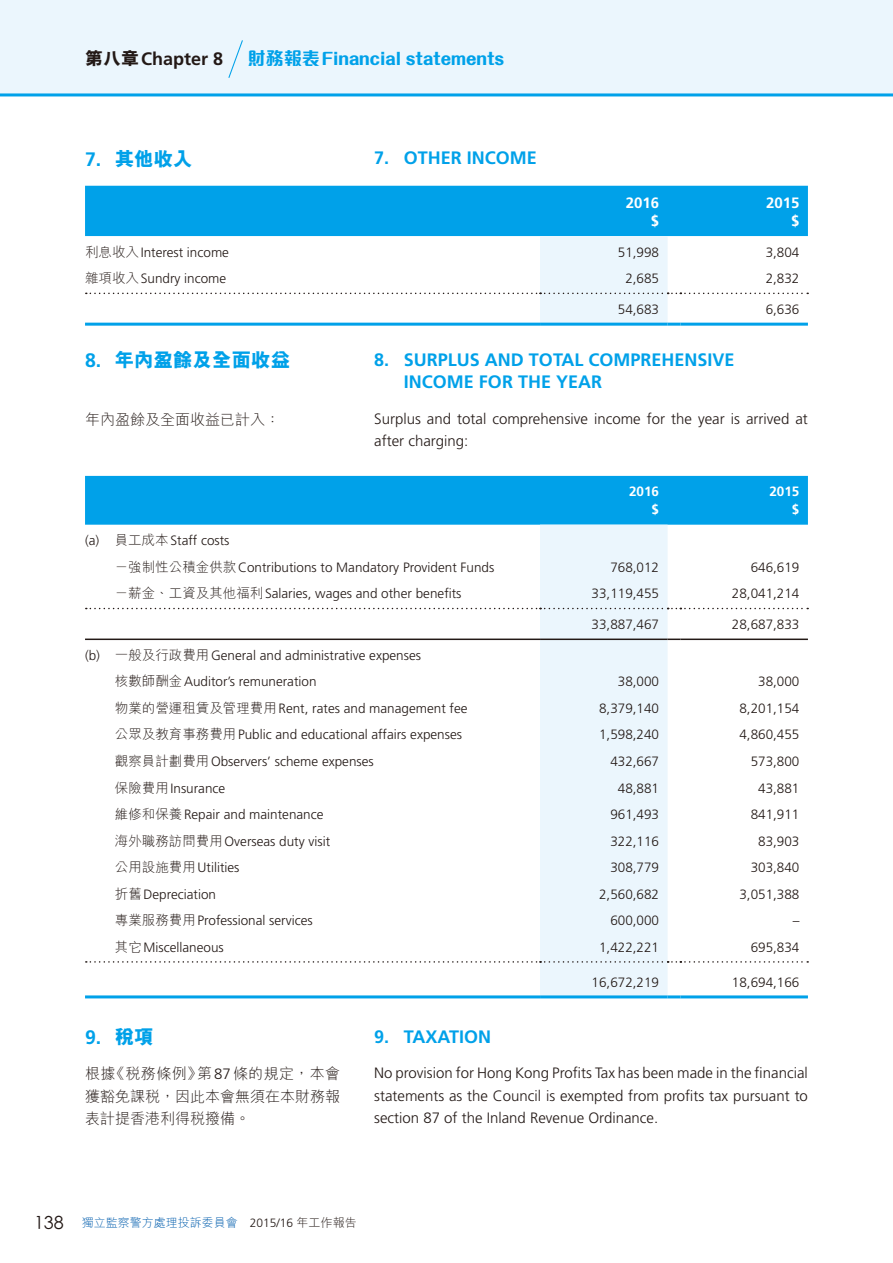
<style>
.page{position:relative;width:893px;height:1263px;background:#fff}
.page>*{position:absolute;margin:0;border:0;box-sizing:border-box;transform-origin:0 0}
.t1{font:800 19.5px "M Hei HK";color:#00a1e9}
.t2{font:700 19.5px "Frutiger LT Std";color:#00a1e9}
.t3{font:700 18px/22.5px "Frutiger LT Std";color:#00a1e9}
.t4{font:800 18px "M Elle HK";color:#00a1e9}
.t5{font:700 18px "Frutiger LT Std";color:#231916}
.t6{font:300 15px/22.5px "Frutiger LT Std";color:#231916}
.t7{font:300 15px/22.5px "M Hei HK";color:#231916;text-align:justify}
.t8{font:700 15px/18px "Frutiger LT Std";color:#fff;text-align:right}
.t9{font:300 13.5px/26.5px "Frutiger LT Std";color:#231916}
.t10{font:700 13.5px/18px "Frutiger LT Std";color:#fff;text-align:right}
.t11{font:300 12px "M Hei HK";color:#005dad}
.s1{font-family:"M Hei HK";font-weight:800}
.s2{font-family:"Frutiger LT Std";font-weight:700}
.s3{font-family:"M Hei HK"}
.s4{font-family:"Frutiger LT Std"}
.s5{font-family:"ST Heiti TC";font-size:18px;color:#231916}
.s6{font-family:"Frutiger LT Std";color:#231916}
.s7{color:#231916}
</style>
<div class="page">
<svg style="left:85px;top:186px;width:723px;height:140px"></svg>
<div style="left:85px;top:476px;width:723px;height:49px;background:#00a1e9"></div>
<div style="left:540px;top:525px;width:128px;height:470px;background:#ebf6fd"></div>
<hr style="left:85px;top:995px;width:455px;height:3px;background:#00a1e9">
<hr style="left:540px;top:995px;width:128px;height:3px;background:#00a1e9">
<svg style="left:668px;top:995px;width:12px;height:3px"></svg>
<hr style="left:680px;top:995px;width:128px;height:3px;background:#00a1e9">
<hr style="left:85px;top:638px;width:455px;height:2px;background:#231916">
<hr style="left:540px;top:638px;width:128px;height:2px;background:#231916">
<svg style="left:668px;top:638px;width:12px;height:2px"></svg>
<hr style="left:680px;top:638px;width:128px;height:2px;background:#231916">
<svg style="left:86px;top:608px;width:722px;height:1px"></svg>
<svg style="left:86px;top:961px;width:722px;height:2px"></svg>
<div style="left:0;top:0;width:893px;height:95px;background:#ebf6fd"></div>
<svg style="left:228px;top:40px;width:15px;height:38px"></svg>
<hr style="left:0;top:93px;width:893px;height:3px;background:#00a1e9">
<h2 class="t5" style="left:85px;top:48px;width:140px"><span class="s1">第八章</span>Chapter 8</h2>
<h2 class="t4" style="left:248px;top:50px;width:258px">財務報表Financial statements</h2>
<h1 class="t1" style="left:85px;top:149px;width:109px"><span class="s2">7.</span> 其他收入</h1>
<h2 class="t3" style="left:374px;top:146px;width:164px">7. OTHER INCOME</h2>
<p class="t8" style="left:626px;top:193px;width:35px">2016 $</p>
<p class="t8" style="left:766px;top:193px;width:35px">2015 $</p>
<p class="t9" style="left:85px;top:239px;width:145px"><span class="s3">利息收入</span>Interest income</p>
<p class="t9" style="left:618px;top:239px;width:43px">51,998</p>
<p class="t9" style="left:766px;top:239px;width:35px">3,804</p>
<p class="t9" style="left:85px;top:265px;width:143px"><span class="s3">雜項收入</span>Sundry income</p>
<p class="t9" style="left:625px;top:265px;width:35px">2,685</p>
<p class="t9" style="left:766px;top:265px;width:35px">2,832</p>
<p class="t9" style="left:618px;top:296px;width:43px">54,683</p>
<p class="t9" style="left:766px;top:296px;width:35px">6,636</p>
<h1 class="t1" style="left:85px;top:350px;width:207px"><span class="s2">8.</span> 年內盈餘及全面收益</h1>
<h2 class="t3" style="left:404px;top:348px;width:332px;text-indent:-30px">8. SURPLUS AND TOTAL COMPREHENSIVE<br>INCOME FOR THE YEAR</h2>
<p class="t6" style="left:374px;top:407px;width:435px">Surplus and total comprehensive income for the year is arrived at after charging:</p>
<p class="t7" style="left:85px;top:408px;width:196px">年內盈餘及全面收益已計入：</p>
<p class="t9" style="left:115px;top:527px;width:381px;text-indent:-30px">(a) <span class="s3">員工成本</span>Staff costs<br><span class="s3">－強制性公積金供款</span>Contributions to Mandatory Provident Funds</p>
<p class="t10" style="left:629px;top:483px;width:32px">2016 $</p>
<p class="t10" style="left:769px;top:483px;width:32px">2015 $</p>
<p class="t9" style="left:610px;top:554px;width:50px">768,012</p>
<p class="t9" style="left:751px;top:554px;width:50px">646,619</p>
<p class="t9" style="left:115px;top:580px;width:348px"><span class="s3">－薪金、工資及其他福利</span>Salaries, wages and other benefits</p>
<p class="t9" style="left:592px;top:580px;width:69px">33,119,455</p>
<p class="t9" style="left:732px;top:580px;width:69px">28,041,214</p>
<p class="t9" style="left:592px;top:611px;width:69px">33,887,467</p>
<p class="t9" style="left:732px;top:611px;width:69px">28,687,833</p>
<p class="t9" style="left:115px;top:642px;width:308px;text-indent:-30px">(b) <span class="s3">一般及行政費用</span>General and administrative expenses<span class="s3">核數師酬金</span>Auditor’s remuneration</p>
<p class="t9" style="left:618px;top:669px;width:43px">38,000</p>
<p class="t9" style="left:758px;top:669px;width:43px">38,000</p>
<p class="t9" style="left:115px;top:695px;width:354px"><span class="s3">物業的營運租賃及管理費用</span>Rent, rates and management fee</p>
<p class="t9" style="left:599px;top:695px;width:62px">8,379,140</p>
<p class="t9" style="left:739px;top:695px;width:62px">8,201,154</p>
<p class="t9" style="left:115px;top:722px;width:349px"><span class="s3">公眾及教育事務費用</span>Public and educational affairs expenses</p>
<p class="t9" style="left:599px;top:722px;width:62px">1,598,240</p>
<p class="t9" style="left:739px;top:722px;width:62px">4,860,455</p>
<p class="t9" style="left:115px;top:748px;width:260px"><span class="s3">觀察員計劃費用</span>Observers’ scheme expenses</p>
<p class="t9" style="left:610px;top:748px;width:50px">432,667</p>
<p class="t9" style="left:751px;top:748px;width:50px">573,800</p>
<p class="t9" style="left:115px;top:775px;width:112px"><span class="s3">保險費用</span>Insurance</p>
<p class="t9" style="left:618px;top:775px;width:43px">48,881</p>
<p class="t9" style="left:758px;top:775px;width:43px">43,881</p>
<p class="t9" style="left:115px;top:801px;width:210px"><span class="s3">維修和保養</span>Repair and maintenance</p>
<p class="t9" style="left:610px;top:801px;width:50px">961,493</p>
<p class="t9" style="left:751px;top:801px;width:50px">841,911</p>
<p class="t9" style="left:115px;top:828px;width:217px"><span class="s3">海外職務訪問費用</span>Overseas duty visit</p>
<p class="t9" style="left:610px;top:828px;width:50px">322,116</p>
<p class="t9" style="left:758px;top:828px;width:43px">83,903</p>
<p class="t9" style="left:115px;top:854px;width:126px"><span class="s3">公用設施費用</span>Utilities</p>
<p class="t9" style="left:610px;top:854px;width:50px">308,779</p>
<p class="t9" style="left:751px;top:854px;width:50px">303,840</p>
<p class="t9" style="left:115px;top:881px;width:103px"><span class="s3">折舊</span>Depreciation</p>
<p class="t9" style="left:599px;top:881px;width:62px">2,560,682</p>
<p class="t9" style="left:739px;top:881px;width:62px">3,051,388</p>
<p class="t9" style="left:115px;top:907px;width:199px"><span class="s3">專業服務費用</span>Professional services</p>
<p class="t9" style="left:610px;top:907px;width:50px">600,000</p>
<p class="t9" style="left:793px;top:907px;width:8px">–</p>
<p class="t9" style="left:115px;top:934px;width:110px"><span class="s3">其它</span>Miscellaneous</p>
<p class="t9" style="left:599px;top:934px;width:62px">1,422,221</p>
<p class="t9" style="left:751px;top:934px;width:50px">695,834</p>
<p class="t9" style="left:592px;top:969px;width:69px">16,672,219</p>
<p class="t9" style="left:732px;top:969px;width:69px">18,694,166</p>
<h1 class="t2" style="left:85px;top:1026px;width:70px">9. <span class="s1">稅項</span></h1>
<p class="t7" style="left:85px;top:1062px;width:257px">根據《稅務條例》第<span class="s4">87</span>條的規定，本會獲豁免課稅，因此本會無須在本財務報表計提香港利得稅撥備。</p>
<h2 class="t3" style="left:374px;top:1025px;width:118px">9. TAXATION</h2>
<p class="t6" style="left:374px;top:1062px;width:435px;text-align:justify">No provision for Hong Kong Profits Tax has been made in the financial statements as the Council is exempted from profits tax pursuant to section 87 of the Inland Revenue Ordinance.</p>
<p class="t11" style="left:34px;top:1216px;width:324px"><span class="s5">138</span> 獨立監察警方處理投訴委員會 <span class="s6">2015/16</span> <span class="s7">年工作報告</span></p>
</div>
